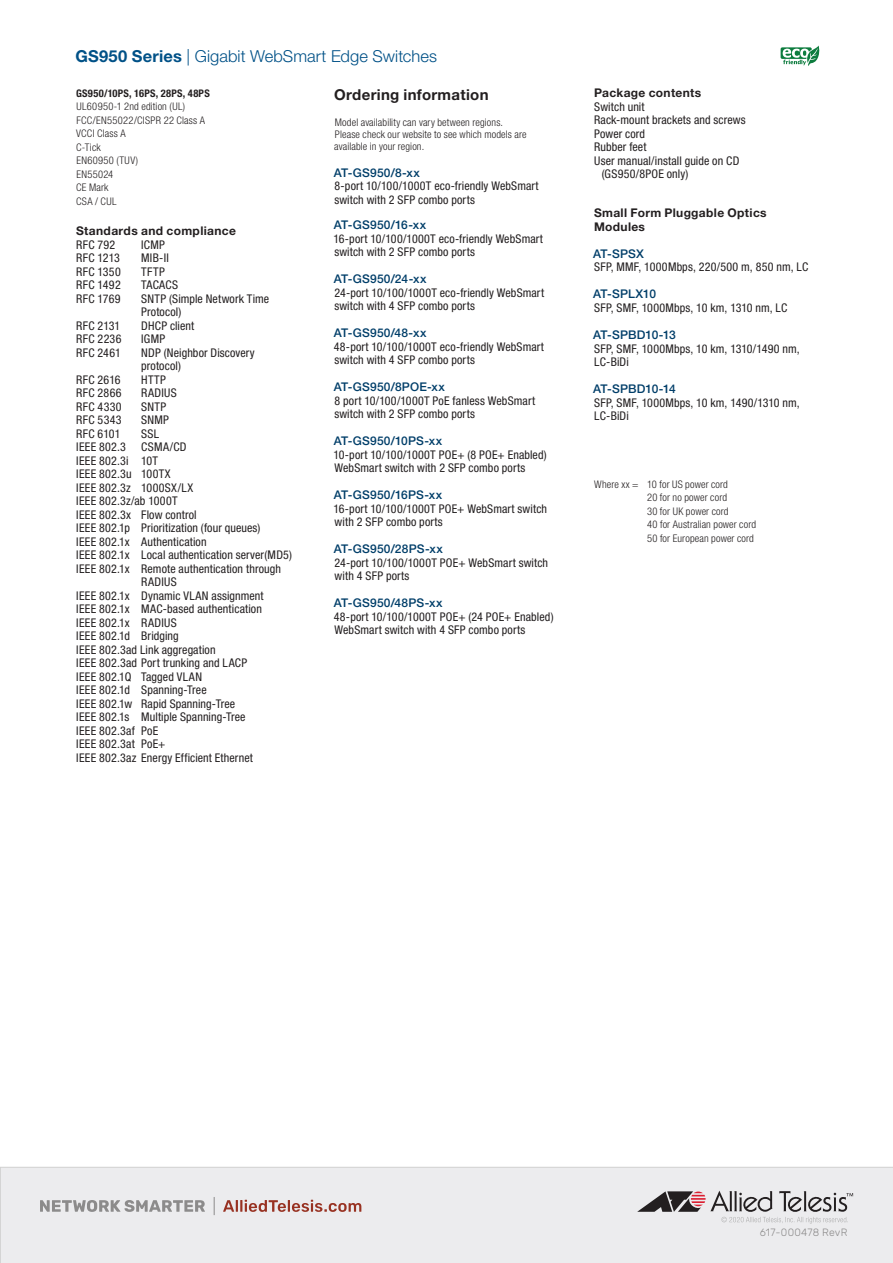
<style>
.page{position:relative;width:893px;height:1263px;background:#fff}
.page>*{position:absolute;margin:0;border:0;box-sizing:border-box;transform-origin:0 0}
.t1{font:300 16.5px "Helvetica Neue";letter-spacing:.005em;color:#005187}
.t2{font:700 15px "Helvetica Neue";letter-spacing:.02em;color:#231f20}
.t3{font:condensed 12px/13.5px "Helvetica Neue";letter-spacing:.015em;color:#231f20}
.t4{font:500 12px "Helvetica Neue";letter-spacing:.02em;color:#003e69}
.t5{font:700 12px/14.4px "Helvetica Neue";letter-spacing:.03em;color:#231f20}
.t6{font:500 12px "Helvetica Neue";color:#003e69}
.t7{font:500 12px "Helvetica Neue";letter-spacing:-.01em;color:#003e69}
.t8{font:300 condensed 10.5px/13.5px "Helvetica Neue";letter-spacing:.015em;color:#231f20}
.t9{font:700 condensed 10.5px "Helvetica Neue";letter-spacing:.03em;color:#231f20}
.t10{font:300 10.5px "Rubik";letter-spacing:.02em;color:#8c8b8b}
.s1{font-weight:700}
</style>
<div class="page">
<svg style="left:781px;top:46px;width:39px;height:20px"></svg>
<div style="left:0;top:1167px;width:893px;height:96px;background:#ececee"></div>
<svg style="left:223px;top:1200px;width:138px;height:12px;background:#cba49f"></svg>
<svg style="left:40px;top:1197px;width:175px;height:18px;background:#cac9cb"></svg>
<svg style="left:637px;top:1191px;width:216px;height:32px;background:#bdbabb"></svg>
<h1 class="t1" style="left:75px;top:46px;width:363px"><span class="s1">GS950 Series</span> | Gigabit WebSmart Edge Switches</h1>
<p class="t9" style="left:76px;top:87px;width:135px">GS950/10PS, 16PS, 28PS, 48PS</p>
<p class="t8" style="left:76px;top:100px;width:131px">UL60950-1 2nd edition (UL)<br>FCC/EN55022/CISPR 22 Class A<br>VCCI Class A<br>C-Tick<br>EN60950 (TUV)<br>EN55024<br>CE Mark<br>CSA / CUL</p>
<p class="t5" style="left:76px;top:223px;width:161px">Standards and compliance</p>
<p class="t3" style="left:76px;top:238px;width:41px">RFC 792</p>
<p class="t3" style="left:141px;top:238px;width:25px">ICMP</p>
<p class="t3" style="left:76px;top:251px;width:45px">RFC 1213</p>
<p class="t3" style="left:141px;top:251px;width:29px">MIB-II</p>
<p class="t3" style="left:76px;top:265px;width:46px">RFC 1350</p>
<p class="t3" style="left:141px;top:265px;width:25px">TFTP</p>
<p class="t3" style="left:76px;top:278px;width:46px">RFC 1492</p>
<p class="t3" style="left:141px;top:278px;width:38px">TACACS</p>
<p class="t3" style="left:76px;top:292px;width:46px">RFC 1769</p>
<p class="t3" style="left:141px;top:292px;width:130px">SNTP (Simple Network Time<br>Protocol)</p>
<p class="t3" style="left:76px;top:319px;width:46px">RFC 2131</p>
<p class="t3" style="left:141px;top:319px;width:55px">DHCP client</p>
<p class="t3" style="left:76px;top:332px;width:47px">RFC 2236</p>
<p class="t3" style="left:141px;top:332px;width:26px">IGMP</p>
<p class="t3" style="left:76px;top:346px;width:46px">RFC 2461</p>
<p class="t3" style="left:141px;top:346px;width:115px">NDP (Neighbor Discovery protocol)</p>
<p class="t3" style="left:76px;top:373px;width:46px">RFC 2616</p>
<p class="t3" style="left:141px;top:373px;width:26px">HTTP</p>
<p class="t3" style="left:76px;top:386px;width:47px">RFC 2866</p>
<p class="t3" style="left:141px;top:386px;width:37px">RADIUS</p>
<p class="t3" style="left:76px;top:400px;width:47px">RFC 4330</p>
<p class="t3" style="left:141px;top:400px;width:27px">SNTP</p>
<p class="t3" style="left:76px;top:413px;width:47px">RFC 5343</p>
<p class="t3" style="left:141px;top:413px;width:29px">SNMP</p>
<p class="t3" style="left:76px;top:427px;width:46px">RFC 6101</p>
<p class="t3" style="left:141px;top:427px;width:20px">SSL</p>
<p class="t3" style="left:76px;top:440px;width:51px">IEEE 802.3</p>
<p class="t3" style="left:141px;top:440px;width:47px">CSMA/CD</p>
<p class="t3" style="left:76px;top:454px;width:83px">IEEE 802.3i 10T</p>
<p class="t3" style="left:76px;top:467px;width:96px">IEEE 802.3u 100TX</p>
<p class="t3" style="left:76px;top:481px;width:119px">IEEE 802.3z 1000SX/LX</p>
<p class="t3" style="left:76px;top:494px;width:103px">IEEE 802.3z/ab 1000T</p>
<p class="t3" style="left:76px;top:508px;width:122px">IEEE 802.3x Flow control</p>
<p class="t3" style="left:76px;top:521px;width:185px">IEEE 802.1p Prioritization (four queues)</p>
<p class="t3" style="left:76px;top:535px;width:132px">IEEE 802.1x Authentication</p>
<p class="t3" style="left:76px;top:548px;width:217px">IEEE 802.1x Local authentication server(MD5)</p>
<p class="t3" style="left:76px;top:562px;width:206px">IEEE 802.1x Remote authentication through</p>
<p class="t3" style="left:141px;top:575px;width:37px">RADIUS</p>
<p class="t3" style="left:76px;top:589px;width:189px">IEEE 802.1x Dynamic VLAN assignment</p>
<p class="t3" style="left:76px;top:602px;width:187px">IEEE 802.1x MAC-based authentication</p>
<p class="t3" style="left:76px;top:616px;width:102px">IEEE 802.1x RADIUS</p>
<p class="t3" style="left:76px;top:629px;width:104px">IEEE 802.1d Bridging</p>
<p class="t3" style="left:76px;top:643px;width:141px">IEEE 802.3ad Link aggregation</p>
<p class="t3" style="left:76px;top:656px;width:172px">IEEE 802.3ad Port trunking and LACP</p>
<p class="t3" style="left:76px;top:670px;width:127px">IEEE 802.1Q Tagged VLAN</p>
<p class="t3" style="left:76px;top:683px;width:132px">IEEE 802.1d Spanning-Tree</p>
<p class="t3" style="left:76px;top:697px;width:160px">IEEE 802.1w Rapid Spanning-Tree</p>
<p class="t3" style="left:76px;top:710px;width:171px">IEEE 802.1s Multiple Spanning-Tree</p>
<p class="t3" style="left:76px;top:724px;width:84px">IEEE 802.3af PoE</p>
<p class="t3" style="left:76px;top:737px;width:91px">IEEE 802.3at PoE+</p>
<p class="t3" style="left:76px;top:751px;width:178px">IEEE 802.3az Energy Efficient Ethernet</p>
<p class="t2" style="left:334px;top:85px;width:156px">Ordering information</p>
<p class="t8" style="left:334px;top:116px;width:194px;line-height:12px">Model availability can vary between regions.<br>Please check our website to see which models are available in your region.</p>
<p class="t4" style="left:334px;top:165px;width:88px">AT-GS950/8-xx</p>
<p class="t3" style="left:334px;top:179px;width:206px">8-port 10/100/1000T eco-friendly WebSmart switch with 2 SFP combo ports</p>
<p class="t4" style="left:334px;top:218px;width:94px">AT-GS950/16-xx</p>
<p class="t3" style="left:333px;top:231px;width:211px">16-port 10/100/1000T eco-friendly WebSmart switch with 2 SFP combo ports</p>
<p class="t4" style="left:334px;top:272px;width:94px">AT-GS950/24-xx</p>
<p class="t3" style="left:334px;top:285px;width:211px">24-port 10/100/1000T eco-friendly WebSmart switch with 4 SFP combo ports</p>
<p class="t4" style="left:334px;top:326px;width:94px">AT-GS950/48-xx</p>
<p class="t3" style="left:334px;top:339px;width:212px">48-port 10/100/1000T eco-friendly WebSmart switch with 4 SFP combo ports</p>
<p class="t4" style="left:334px;top:380px;width:113px">AT-GS950/8POE-xx</p>
<p class="t3" style="left:334px;top:393px;width:202px">8 port 10/100/1000T PoE fanless WebSmart switch with 2 SFP combo ports</p>
<p class="t4" style="left:334px;top:434px;width:110px">AT-GS950/10PS-xx</p>
<p class="t3" style="left:333px;top:447px;width:215px">10-port 10/100/1000T POE+ (8 POE+ Enabled)<br>WebSmart switch with 2 SFP combo ports</p>
<p class="t4" style="left:334px;top:488px;width:110px">AT-GS950/16PS-xx</p>
<p class="t3" style="left:333px;top:501px;width:215px">16-port 10/100/1000T POE+ WebSmart switch with 2 SFP combo ports</p>
<p class="t4" style="left:334px;top:542px;width:110px">AT-GS950/28PS-xx</p>
<p class="t3" style="left:334px;top:555px;width:215px">24-port 10/100/1000T POE+ WebSmart switch with 4 SFP ports</p>
<p class="t4" style="left:334px;top:596px;width:110px">AT-GS950/48PS-xx</p>
<p class="t3" style="left:334px;top:609px;width:221px">48-port 10/100/1000T POE+ (24 POE+ Enabled)<br>WebSmart switch with 4 SFP combo ports</p>
<p class="t5" style="left:594px;top:85px;width:109px">Package contents</p>
<p class="t3" style="left:594px;top:100px;width:52px">Switch unit</p>
<p class="t3" style="left:594px;top:113px;width:153px">Rack-mount brackets and screws</p>
<p class="t3" style="left:594px;top:127px;width:53px">Power cord</p>
<p class="t3" style="left:594px;top:140px;width:54px">Rubber feet</p>
<p class="t3" style="left:594px;top:154px;width:147px">User manual/install guide on CD</p>
<p class="t3" style="left:602px;top:167px;width:88px">(GS950/8POE only)</p>
<p class="t5" style="left:594px;top:205px;width:174px">Small Form Pluggable Optics<br>Modules</p>
<p class="t4" style="left:593px;top:247px;width:52px">AT-SPSX</p>
<p class="t3" style="left:594px;top:260px;width:216px">SFP, MMF, 1000Mbps, 220/500 m, 850 nm, LC</p>
<p class="t7" style="left:593px;top:287px;width:64px">AT-SPLX10</p>
<p class="t3" style="left:594px;top:301px;width:195px">SFP, SMF, 1000Mbps, 10 km, 1310 nm, LC</p>
<p class="t6" style="left:593px;top:328px;width:84px">AT-SPBD10-13</p>
<p class="t3" style="left:594px;top:341px;width:207px">SFP, SMF, 1000Mbps, 10 km, 1310/1490 nm,<br>LC-BiDi</p>
<p class="t6" style="left:593px;top:382px;width:84px">AT-SPBD10-14</p>
<p class="t3" style="left:594px;top:395px;width:207px">SFP, SMF, 1000Mbps, 10 km, 1490/1310 nm,<br>LC-BiDi</p>
<p class="t8" style="left:647px;top:477px;width:110px;text-indent:-53px">Where xx = 10 for US power cord<br>20 for no power cord<br>30 for UK power cord<br>40 for Australian power cord<br>50 for European power cord</p>
<p class="t10" style="left:760px;top:1226px;width:89px">617-000478 RevR</p>
</div>
